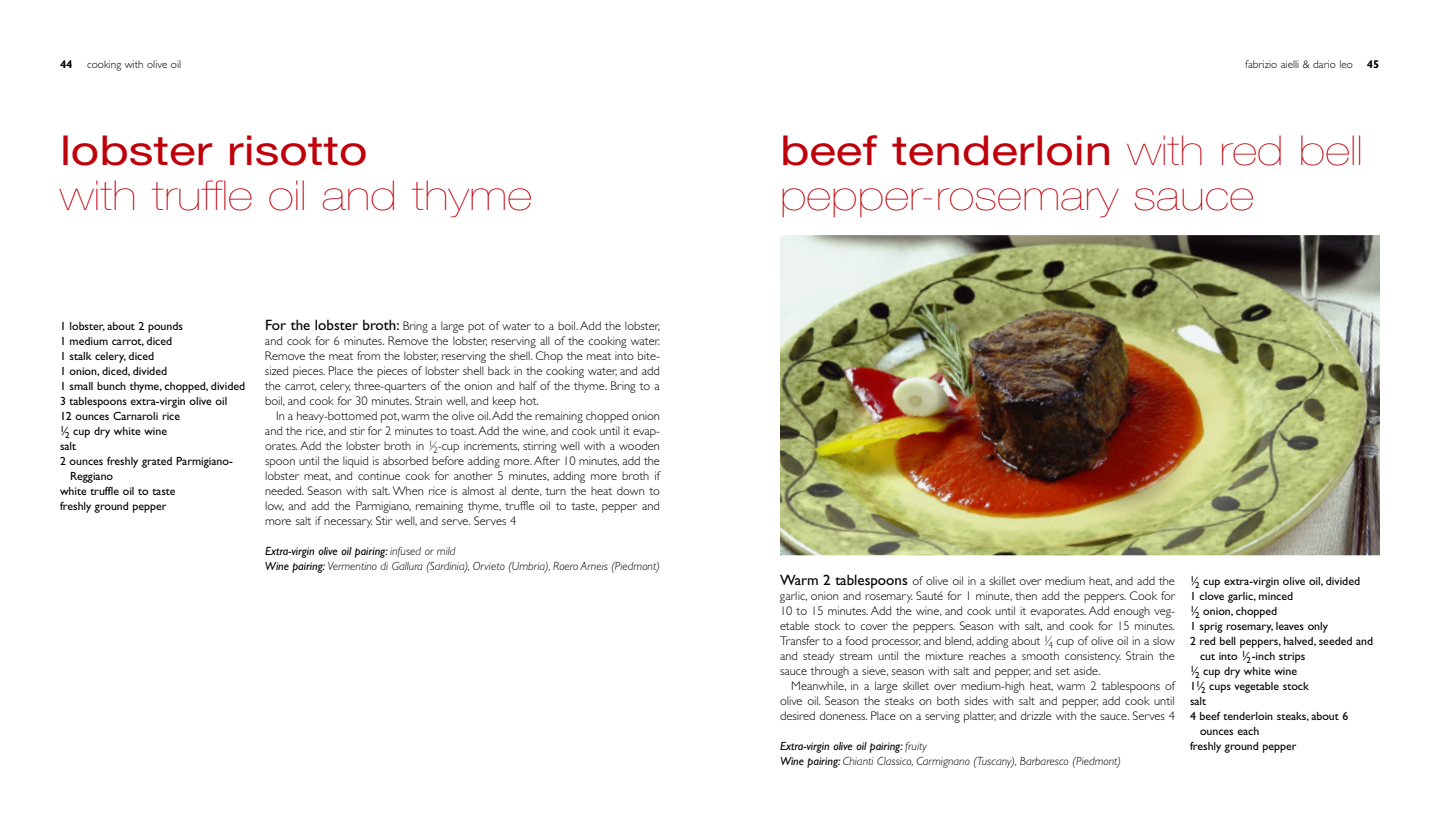
<style>
.page{position:relative;width:1440px;height:833px;background:#fff}
.page>*{position:absolute;margin:0;border:0;box-sizing:border-box;transform-origin:0 0}
.t1{font:200 41.25px/45px "Helvetica Neue";color:#bf000b;scale:1.2 1}
.t2{font:41.25px "Helvetica Neue";color:#bf000b;scale:1.2 1}
.t3{font:300 12.5px/15px "Gill Sans";color:#000;text-align:justify}
.t4{font:11.88px "Gill Sans";color:#000}
.t5{font:italic 300 11.88px/15px "Gill Sans";color:#000}
.t6{font:300 11.25px "Gill Sans";color:#000}
.t7{font:700 11.25px "Gill Sans";color:#000}
.s1{font-weight:700}
.s2{font-weight:400;font-size:15px}
.s3{font-weight:400}
</style>
<div class="page">
<img style="left:780px;top:235px;width:600px;height:320px">
<p class="t7" style="left:60px;top:57px;width:14px">44</p>
<p class="t6" style="left:87px;top:58px;width:96px">cooking with olive oil</p>
<p class="t6" style="left:1245px;top:58px;width:135px">fabrizio aielli &amp; dario leo <span class="s1">45</span></p>
<h1 class="t2" style="left:60px;top:126px;width:258px">lobster risotto</h1>
<h1 class="t1" style="left:60px;top:172px;width:395px">with truffle oil and thyme</h1>
<p class="t4" style="left:60px;top:319px;width:125px">1 lobster, about 2 pounds</p>
<p class="t4" style="left:60px;top:334px;width:114px">1 medium carrot, diced</p>
<p class="t4" style="left:60px;top:349px;width:96px">1 stalk celery, diced</p>
<p class="t4" style="left:60px;top:364px;width:109px">1 onion, diced, divided</p>
<p class="t4" style="left:60px;top:379px;width:187px">1 small bunch thyme, chopped, divided</p>
<p class="t4" style="left:60px;top:394px;width:169px">3 tablespoons extra-virgin olive oil</p>
<p class="t4" style="left:60px;top:409px;width:122px">12 ounces Carnaroli rice</p>
<p class="t4" style="left:60px;top:424px;width:109px"><sup>1</sup>⁄<sub>2</sub> cup dry white wine</p>
<p class="t4" style="left:60px;top:439px;width:18px">salt</p>
<p class="t4" style="left:60px;top:454px;width:174px">2 ounces freshly grated Parmigiano-</p>
<p class="t4" style="left:70px;top:469px;width:45px">Reggiano</p>
<p class="t4" style="left:60px;top:484px;width:117px">white truffle oil to taste</p>
<p class="t4" style="left:60px;top:499px;width:108px">freshly ground pepper</p>
<p class="t3" style="left:265px;top:318px;width:397px"><span class="s2">For the lobster broth:</span> Bring a large pot of water to a boil. Add the lobster, and cook for 6 minutes. Remove the lobster, reserving all of the cooking water.<br>Remove the meat from the lobster, reserving the shell. Chop the meat into bite&shy;sized pieces. Place the pieces of lobster shell back in the cooking water, and add the carrot, celery, three-quarters of the onion and half of the thyme. Bring to a boil, and cook for 30 minutes. Strain well, and keep hot.</p>
<p class="t3" style="left:265px;top:408px;width:397px;text-indent:11px">In a heavy-bottomed pot, warm the olive oil.Add the remaining chopped onion and the rice, and stir for 2 minutes to toast.Add the wine, and cook until it evap&shy;orates. Add the lobster broth in <sup>1</sup>⁄<sub>2</sub>-cup increments, stirring well with a wooden spoon until the liquid is absorbed before adding more.After 10 minutes, add the lobster meat, and continue cook for another 5 minutes, adding more broth if needed. Season with salt. When rice is almost al dente, turn the heat down to low, and add the Parmigiano, remaining thyme, truffle oil to taste, pepper and more salt if necessary. Stir well, and serve. Serves 4</p>
<p class="t5" style="left:265px;top:544px;width:397px"><span class="s3">Extra-virgin olive oil pairing:</span> infused or mild<br><span class="s3">Wine pairing:</span> Vermentino di Gallura (Sardinia), Orvieto (Umbria), Roero Arneis (Piedmont)</p>
<h1 class="t1" style="left:780px;top:127px;width:487px"><span class="s3">beef tenderloin</span> with red bell pepper-rosemary sauce</h1>
<p class="t3" style="left:780px;top:573px;width:397px"><span class="s2">Warm 2 tablespoons</span> of olive oil in a skillet over medium heat, and add the garlic, onion and rosemary. Sauté for 1 minute, then add the peppers. Cook for 10 to 15 minutes. Add the wine, and cook until it evaporates. Add enough veg&shy;etable stock to cover the peppers. Season with salt, and cook for 15 minutes.<br>Transfer to a food processor, and blend, adding about <sup>1</sup>⁄<sub>4</sub> cup of olive oil in a slow and steady stream until the mixture reaches a smooth consistency. Strain the sauce through a sieve, season with salt and pepper, and set aside.</p>
<p class="t3" style="left:780px;top:678px;width:396px;text-indent:11px">Meanwhile, in a large skillet over medium-high heat, warm 2 tablespoons of olive oil. Season the steaks on both sides with salt and pepper, add cook until desired doneness. Place on a serving platter, and drizzle with the sauce. Serves 4</p>
<p class="t5" style="left:780px;top:739px;width:343px"><span class="s3">Extra-virgin olive oil pairing:</span> fruity<br><span class="s3">Wine pairing:</span> Chianti Classico, Carmignano (Tuscany), Barbaresco (Piedmont)</p>
<p class="t4" style="left:1190px;top:574px;width:172px"><sup>1</sup>⁄<sub>2</sub> cup extra-virgin olive oil, divided</p>
<p class="t4" style="left:1190px;top:589px;width:105px">1 clove garlic, minced</p>
<p class="t4" style="left:1190px;top:604px;width:89px"><sup>1</sup>⁄<sub>2</sub> onion, chopped</p>
<p class="t4" style="left:1190px;top:619px;width:139px">1 sprig rosemary, leaves only</p>
<p class="t4" style="left:1190px;top:634px;width:185px">2 red bell peppers, halved, seeded and</p>
<p class="t4" style="left:1200px;top:649px;width:107px">cut into <sup>1</sup>⁄<sub>2</sub>-inch strips</p>
<p class="t4" style="left:1190px;top:664px;width:109px"><sup>1</sup>⁄<sub>2</sub> cup dry white wine</p>
<p class="t4" style="left:1190px;top:679px;width:120px">1<sup>1</sup>⁄<sub>2</sub> cups vegetable stock</p>
<p class="t4" style="left:1190px;top:694px;width:18px">salt</p>
<p class="t4" style="left:1190px;top:709px;width:160px">4 beef tenderloin steaks, about 6</p>
<p class="t4" style="left:1200px;top:724px;width:61px">ounces each</p>
<p class="t4" style="left:1190px;top:739px;width:108px">freshly ground pepper</p>
</div>
